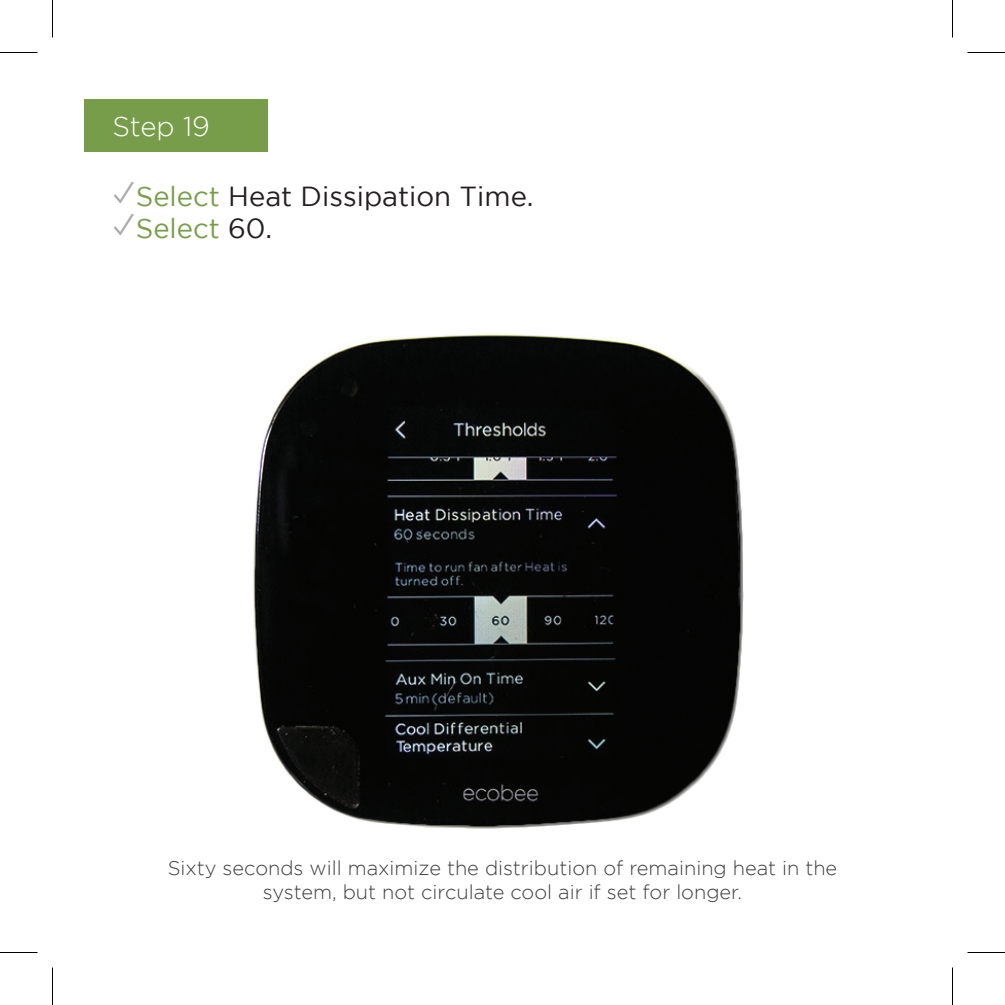
<style>
.page{position:relative;width:1005px;height:1005px;background:#fff}
.page>*{position:absolute;margin:0;border:0;box-sizing:border-box;transform-origin:0 0}
.t1{font:27.5px "Gotham";color:#231f20}
.t2{font:27.5px "Gotham";color:#789d4a}
.t3{font:300 27.5px "Gotham";letter-spacing:-.005em;color:#fff}
.t4{font:300 20px/24px "Gotham";color:#3e3e3f;text-align:center}
.s1{font-family:"Apple Gothic";font-size:40px;color:#a8a9ad}
.s2{color:#789d4a}
.s3{color:#231f20}
</style>
<div class="page">
<div style="left:84px;top:99px;width:184px;height:53px;background:#789d4a"></div>
<img style="left:253px;top:334px;width:491px;height:495px">
<hr style="left:0;top:52px;width:38px;height:1px;background:#000">
<hr style="left:968px;top:52px;width:37px;height:1px;background:#000">
<hr style="left:0;top:952px;width:38px;height:1px;background:#000">
<hr style="left:968px;top:952px;width:37px;height:1px;background:#000">
<hr style="left:52px;top:0;width:1px;height:38px;background:#000">
<hr style="left:52px;top:968px;width:1px;height:37px;background:#000">
<hr style="left:952px;top:0;width:1px;height:38px;background:#000">
<hr style="left:952px;top:968px;width:1px;height:37px;background:#000">
<h1 class="t3" style="left:112px;top:111px;width:99px">Step 19</h1>
<h1 class="t1" style="left:112px;top:181px;width:423px"><span class="s1">✓</span><span class="s2">Select</span> Heat Dissipation Time.</h1>
<h1 class="t2" style="left:112px;top:213px;width:161px"><span class="s1">✓</span>Select <span class="s3">60.</span></h1>
<p class="t4" style="left:168px;top:856px;width:671px">Sixty seconds will maximize the distribution of remaining heat in the system, but not circulate cool air if set for longer.</p>
</div>
